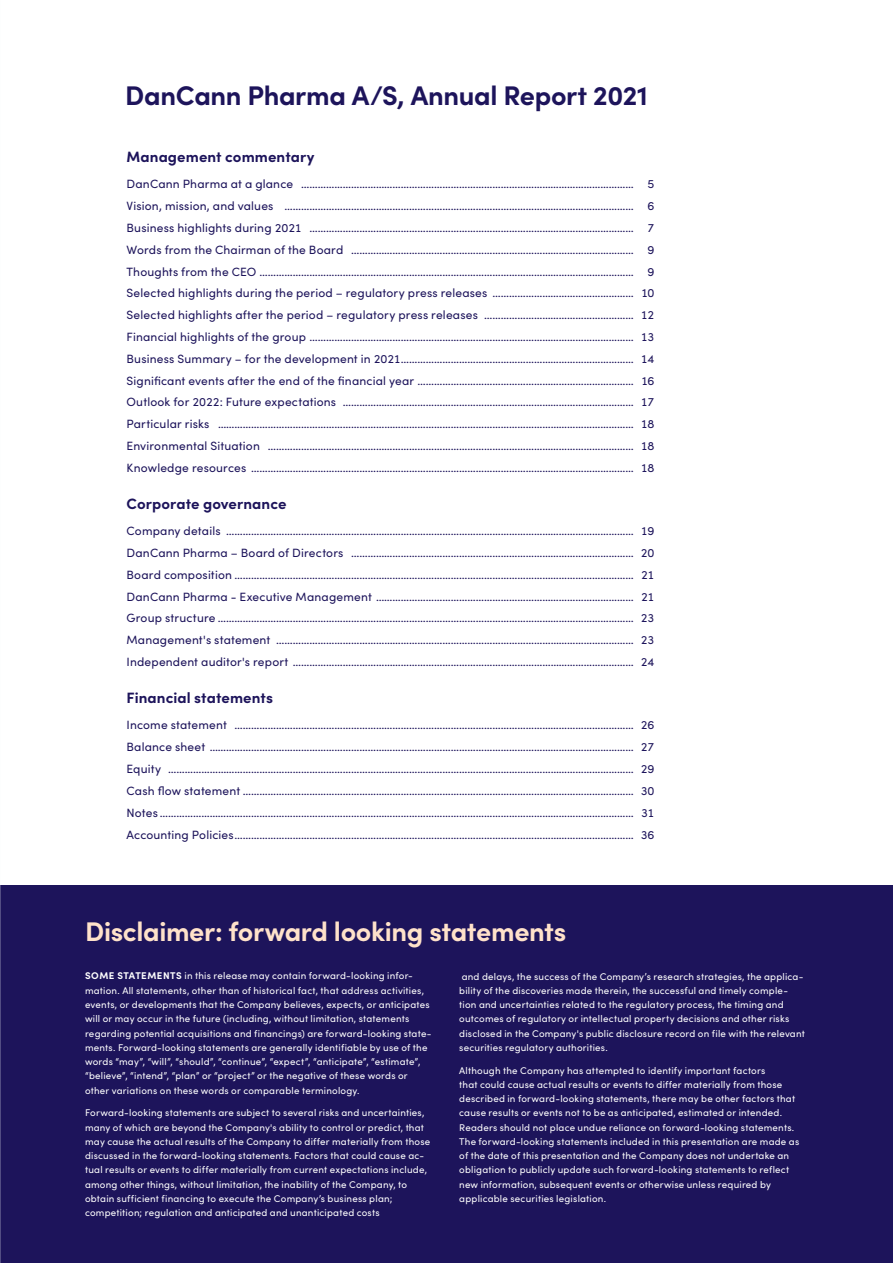
<style>
.page{position:relative;width:893px;height:1263px;background:#fff}
.page>*{position:absolute;margin:0;border:0;box-sizing:border-box;transform-origin:0 0}
.t1{font:700 27px "Sofia Pro";letter-spacing:-.015em;color:#ffe2ca}
.t2{font:700 27px "Sofia Pro";letter-spacing:-.015em;color:#1d145b}
.t3{font:700 15px "Sofia Pro";letter-spacing:.005em;color:#1d145b}
.t4{font:12px/21.8px "Sofia Pro";letter-spacing:.015em;color:#1d145b;text-align:justify}
.t5{font:9.75px/14.2px "Sofia Pro";letter-spacing:.02em;color:#fff}
.s1{font-weight:700}
</style>
<div class="page">
<div style="left:0;top:885px;width:893px;height:378px;background:#1d145b"></div>
<img style="left:0;top:885px;width:1px;height:378px">
<h1 class="t2" style="left:125px;top:74px;width:524px">DanCann Pharma A/S, Annual Report 2021</h1>
<h2 class="t3" style="left:126px;top:145px;width:189px">Management commentary</h2>
<p class="t4" style="left:126px;top:172px;width:530px">DanCann Pharma at a glance ………………………………………………………………………………………………………… 5<br>Vision, mission, and values ……………………………………………………………………………………………………………… 6<br>Business highlights during 2021 ……………………………………………………………………………………………………… 7<br>Words from the Chairman of the Board ………………………………………………………………………………………… 9<br>Thoughts from the CEO ……………………………………………………………………………………………………………………… 9<br>Selected highlights during the period – regulatory press releases …………………………………………… 10<br>Selected highlights after the period – regulatory press releases ……………………………………………… 12<br>Financial highlights of the group ……………………………………………………………………………………………………… 13<br>Business Summary – for the development in 2021………………………………………………………………………… 14<br>Significant events after the end of the financial year …………………………………………………………………… 16<br>Outlook for 2022: Future expectations …………………………………………………………………………………………… 17<br>Particular risks …………………………………………………………………………………………………………………………………… 18<br>Environmental Situation …………………………………………………………………………………………………………………… 18<br>Knowledge resources ………………………………………………………………………………………………………………………… 18</p>
<h2 class="t3" style="left:126px;top:492px;width:162px">Corporate governance</h2>
<p class="t4" style="left:126px;top:519px;width:530px">Company details ………………………………………………………………………………………………………………………………… 19<br>DanCann Pharma – Board of Directors ………………………………………………………………………………………… 20<br>Board composition ……………………………………………………………………………………………………………………………… 21<br>DanCann Pharma - Executive Management ………………………………………………………………………………… 21<br>Group structure …………………………………………………………………………………………………………………………………… 23<br>Management's statement ………………………………………………………………………………………………………………… 23<br>Independent auditor's report …………………………………………………………………………………………………………… 24</p>
<h2 class="t3" style="left:126px;top:686px;width:148px">Financial statements</h2>
<p class="t4" style="left:126px;top:714px;width:530px">Income statement ……………………………………………………………………………………………………………………………… 26<br>Balance sheet ……………………………………………………………………………………………………………………………………… 27<br>Equity …………………………………………………………………………………………………………………………………………………… 29<br>Cash flow statement …………………………………………………………………………………………………………………………… 30<br>Notes……………………………………………………………………………………………………………………………………………………… 31<br>Accounting Policies……………………………………………………………………………………………………………………………… 36</p>
<h1 class="t1" style="left:85px;top:910px;width:483px">Disclaimer: forward looking statements</h1>
<p class="t5" style="left:85px;top:968px;width:348px"><span class="s1">SOME STATEMENTS</span> in this release may contain forward-looking infor&shy;mation. All statements, other than of historical fact, that address activities, events, or developments that the Company believes, expects, or anticipates will or may occur in the future (including, without limitation, statements regarding potential acquisitions and financings) are forward-looking state&shy;ments. Forward-looking statements are generally identifiable by use of the words “may”, “will”, “should”, “continue”, “expect”, “anticipate”, “estimate”, “believe”, “intend”, “plan” or “project” or the negative of these words or other variations on these words or comparable terminology.</p>
<p class="t5" style="left:85px;top:1105px;width:347px">Forward-looking statements are subject to several risks and uncertainties, many of which are beyond the Company's ability to control or predict, that may cause the actual results of the Company to differ materially from those discussed in the forward-looking statements. Factors that could cause ac&shy;tual results or events to differ materially from current expectations include, among other things, without limitation, the inability of the Company, to obtain sufficient financing to execute the Company’s business plan; competition; regulation and anticipated and unanticipated costs</p>
<p class="t5" style="left:459px;top:968px;width:347px">and delays, the success of the Company’s research strategies, the applica&shy;bility of the discoveries made therein, the successful and timely comple&shy;tion and uncertainties related to the regulatory process, the timing and outcomes of regulatory or intellectual property decisions and other risks disclosed in the Company's public disclosure record on file with the relevant securities regulatory authorities.</p>
<p class="t5" style="left:459px;top:1062px;width:341px">Although the Company has attempted to identify important factors<br>that could cause actual results or events to differ materially from those described in forward-looking statements, there may be other factors that cause results or events not to be as anticipated, estimated or intended.<br>Readers should not place undue reliance on forward-looking statements.<br>The forward-looking statements included in this presentation are made as of the date of this presentation and the Company does not undertake an obligation to publicly update such forward-looking statements to reflect new information, subsequent events or otherwise unless required by applicable securities legislation.</p>
</div>
